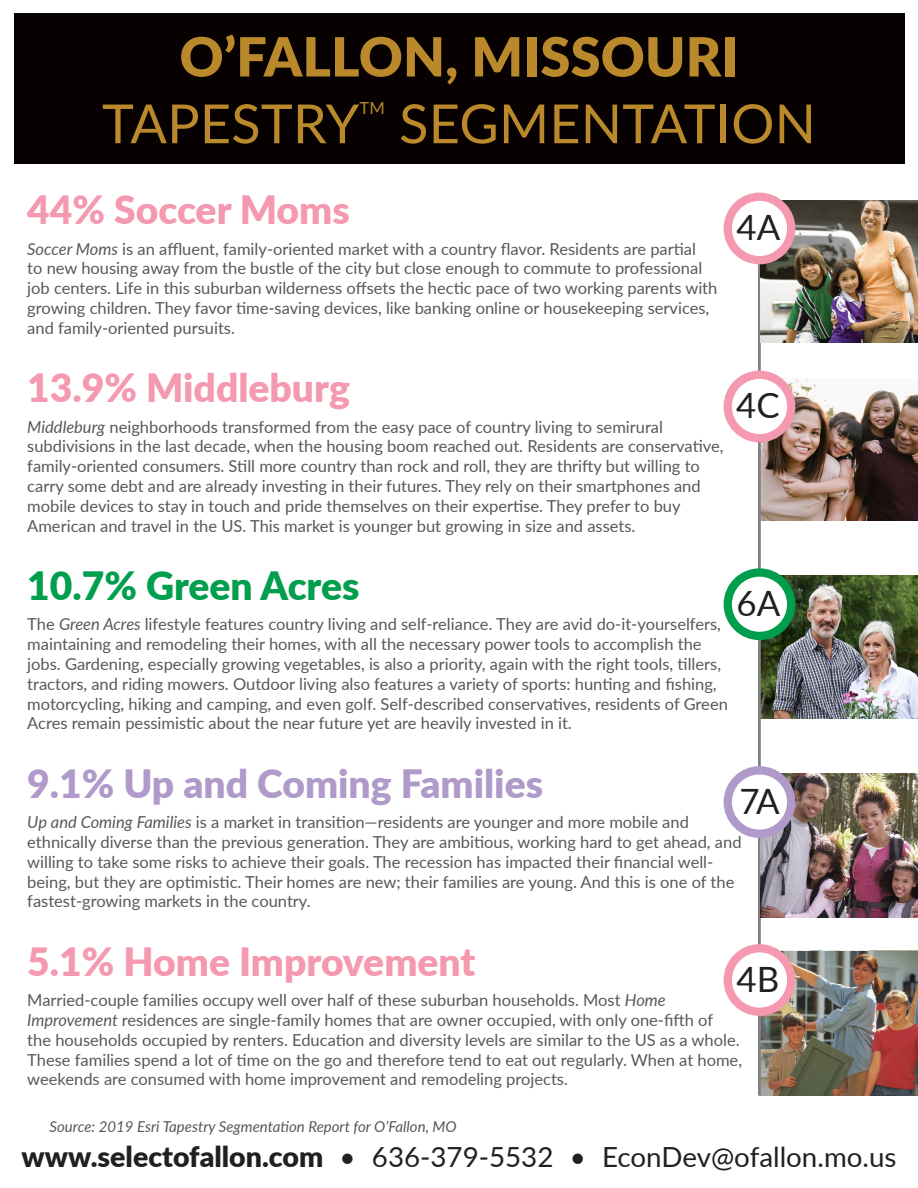
<style>
.page{position:relative;width:918px;height:1188px;background:#fff}
.page>*{position:absolute;margin:0;border:0;box-sizing:border-box;transform-origin:0 0}
.t1{font:54px "Lato";letter-spacing:.005em;color:#b9892c}
.t2{font:900 54px "Lato";letter-spacing:.005em;color:#b9892c}
.t3{font:900 39px "Lato";color:#f499b0}
.t4{font:900 39px "Lato";color:#b09ac9}
.t5{font:900 39px "Lato";color:#009e4d}
.t6{font:34.8px "Lato";letter-spacing:.005em;color:#231f20}
.t7{font:27.75px "Lato";color:#231f20}
.t8{font:16.65px "Lato";color:#b9892c}
.t9{font:16.5px/19.8px "Lato";color:#57585a}
.t10{font:italic 15px "Lato";color:#57585a}
.s1{font-style:italic}
.s2{font-weight:900;font-size:28.5px}
</style>
<div class="page">
<img style="left:761px;top:576px;width:157px;height:143px">
<img style="left:761px;top:952px;width:157px;height:144px">
<img style="left:761px;top:378px;width:157px;height:143px">
<hr style="left:758px;top:206px;width:3px;height:890px;background:#808285">
<div style="left:14px;top:14px;width:890px;height:150px;background:#070201"></div>
<div style="left:724px;top:568px;width:71px;height:72px;background:#009e4d;border-radius:50%"></div>
<div style="left:732px;top:577px;width:55px;height:55px;background:#fff;border-radius:50%"></div>
<img style="left:761px;top:200px;width:157px;height:142px">
<div style="left:724px;top:193px;width:71px;height:71px;background:#f499b0;border-radius:50%"></div>
<div style="left:732px;top:201px;width:55px;height:55px;background:#fff;border-radius:50%"></div>
<div style="left:724px;top:944px;width:71px;height:72px;background:#f499b0;border-radius:50%"></div>
<div style="left:732px;top:952px;width:55px;height:56px;background:#fff;border-radius:50%"></div>
<img style="left:761px;top:774px;width:157px;height:144px">
<div style="left:724px;top:766px;width:71px;height:72px;background:#b09ac9;border-radius:50%"></div>
<div style="left:732px;top:774px;width:55px;height:56px;background:#fff;border-radius:50%"></div>
<div style="left:724px;top:371px;width:71px;height:71px;background:#f499b0;border-radius:50%"></div>
<div style="left:732px;top:379px;width:55px;height:55px;background:#fff;border-radius:50%"></div>
<p class="t2" style="left:180px;top:16px;width:560px">O’FALLON, MISSOURI</p>
<p class="t1" style="left:102px;top:85px;width:259px">TAPESTRY</p>
<p class="t8" style="left:360px;top:96px;width:27px">TM</p>
<p class="t1" style="left:399px;top:85px;width:418px">SEGMENTATION</p>
<p class="t3" style="left:27px;top:180px;width:324px">44% Soccer Moms</p>
<p class="t9" style="left:27px;top:238px;width:692px"><span class="s1">Soccer Moms</span> is an affluent, family-oriented market with a country flavor. Residents are partial<br>to new housing away from the bustle of the city but close enough to commute to professional job centers. Life in this suburban wilderness offsets the hectic pace of two working parents with growing children. They favor time-saving devices, like banking online or housekeeping services, and family-oriented pursuits.</p>
<p class="t6" style="left:737px;top:203px;width:46px">4A</p>
<p class="t3" style="left:27px;top:358px;width:324px">13.9% Middleburg</p>
<p class="t9" style="left:27px;top:416px;width:698px"><span class="s1">Middleburg</span> neighborhoods transformed from the easy pace of country living to semirural subdivisions in the last decade, when the housing boom reached out. Residents are conservative, family-oriented consumers. Still more country than rock and roll, they are thrifty but willing to carry some debt and are already investing in their futures. They rely on their smartphones and mobile devices to stay in touch and pride themselves on their expertise. They prefer to buy American and travel in the US. This market is younger but growing in size and assets.</p>
<p class="t6" style="left:736px;top:381px;width:45px">4C</p>
<p class="t5" style="left:27px;top:556px;width:334px">10.7% Green Acres</p>
<p class="t9" style="left:27px;top:614px;width:702px">The <span class="s1">Green Acres</span> lifestyle features country living and self-reliance. They are avid do-it-yourselfers, maintaining and remodeling their homes, with all the necessary power tools to accomplish the jobs. Gardening, especially growing vegetables, is also a priority, again with the right tools, tillers, tractors, and riding mowers. Outdoor living also features a variety of sports: hunting and fishing, motorcycling, hiking and camping, and even golf. Self-described conservatives, residents of Green Acres remain pessimistic about the near future yet are heavily invested in it.</p>
<p class="t4" style="left:27px;top:754px;width:517px">9.1% Up and Coming Families</p>
<p class="t9" style="left:27px;top:812px;width:716px"><span class="s1">Up and Coming Families</span> is a market in transition—residents are younger and more mobile and ethnically diverse than the previous generation. They are ambitious, working hard to get ahead, and willing to take some risks to achieve their goals. The recession has impacted their financial well&shy;being, but they are optimistic. Their homes are new; their families are young. And this is one of the fastest-growing markets in the country.</p>
<p class="t3" style="left:27px;top:932px;width:450px">5.1% Home Improvement</p>
<p class="t9" style="left:27px;top:990px;width:716px">Married-couple families occupy well over half of these suburban households. Most <span class="s1">Home Improvement</span> residences are single-family homes that are owner occupied, with only one-fifth of<br>the households occupied by renters. Education and diversity levels are similar to the US as a whole.<br>These families spend a lot of time on the go and therefore tend to eat out regularly. When at home, weekends are consumed with home improvement and remodeling projects.</p>
<p class="t6" style="left:737px;top:578px;width:46px">6A</p>
<p class="t6" style="left:740px;top:776px;width:42px">7A</p>
<p class="t6" style="left:737px;top:954px;width:44px">4B</p>
<p class="t10" style="left:50px;top:1115px;width:409px">Source: 2019 Esri Tapestry Segmentation Report for O’Fallon, MO</p>
<p class="t7" style="left:21px;top:1137px;width:877px"><span class="s2">www.selectofallon.com</span> • 636-379-5532 • EconDev@ofallon.mo.us</p>
</div>
